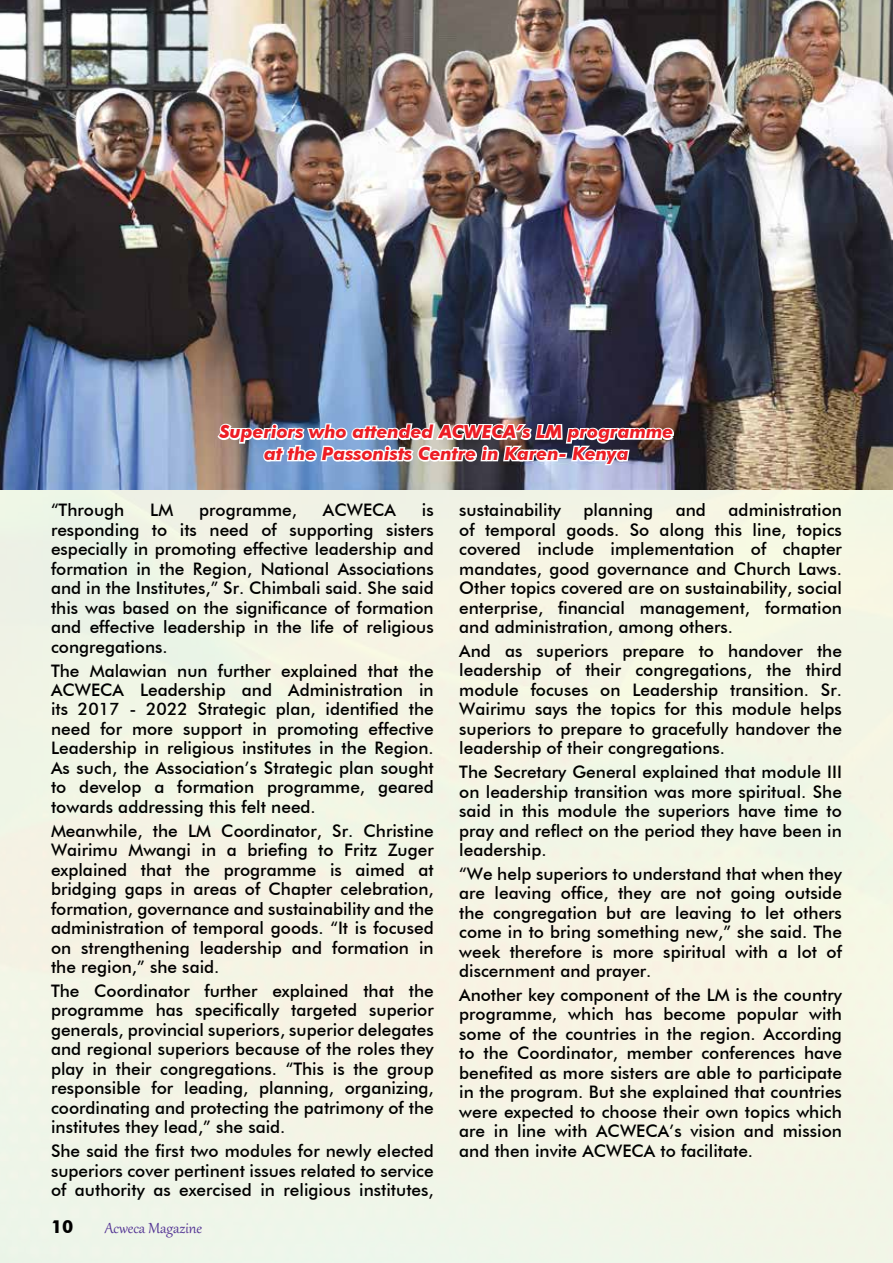
<style>
.page{position:relative;width:893px;height:1263px;background:#fff}
.page>*{position:absolute;margin:0;border:0;box-sizing:border-box;transform-origin:0 0}
.t1{font:italic 700 18px/21.6px "Futura BT";color:#ed1d24;text-align:center}
.t2{font:18px "Gabriola";color:#513293}
.t3{font:700 18px "Futura BT";color:#000}
.t4{font:500 17.25px/19.5px "Futura BT";color:#000;text-align:justify}
</style>
<div class="page">
<div style="left:0;top:489px;width:893px;height:774px;background:#f4f5e5"></div>
<img style="left:0;top:0;width:893px;height:489px">
<img style="left:215px;top:397px;width:460px;height:86px">
<p class="t1" style="left:220px;top:421px;width:455px">Superiors who attended ACWECA’s LM programme at the Passonists Centre in Karen- Kenya</p>
<p class="t4" style="left:51px;top:500px;width:75px">“Through</p>
<p class="t4" style="left:150px;top:500px;width:24px">LM</p>
<p class="t4" style="left:199px;top:500px;width:99px">programme,</p>
<p class="t4" style="left:323px;top:500px;width:74px">ACWECA</p>
<p class="t4" style="left:51px;top:500px;width:384px;text-indent:371px">is responding to its need of supporting sisters especially in promoting effective leadership and formation in the Region, National Associations and in the Institutes,” Sr. Chimbali said. She said this was based on the significance of formation and effective leadership in the life of religious congregations.</p>
<p class="t4" style="left:51px;top:660px;width:384px">The Malawian nun further explained that the ACWECA Leadership and Administration in its 2017 - 2022 Strategic plan, identified the need for more support in promoting effective Leadership in religious institutes in the Region.<br>As such, the Association’s Strategic plan sought to develop a formation programme, geared towards addressing this felt need.</p>
<p class="t4" style="left:51px;top:821px;width:384px">Meanwhile, the LM Coordinator, Sr. Christine Wairimu Mwangi in a briefing to Fritz Zuger explained that the programme is aimed at bridging gaps in areas of Chapter celebration, formation, governance and sustainability and the administration of temporal goods. “It is focused on strengthening leadership and formation in the region,” she said.</p>
<p class="t4" style="left:51px;top:981px;width:384px">The Coordinator further explained that the programme has specifically targeted superior generals, provincial superiors, superior delegates and regional superiors because of the roles they play in their congregations. “This is the group responsible for leading, planning, organizing, coordinating and protecting the patrimony of the institutes they lead,” she said.</p>
<p class="t4" style="left:51px;top:1141px;width:384px">She said the first two modules for newly elected superiors cover pertinent issues related to service of authority as exercised in religious institutes,</p>
<p class="t3" style="left:51px;top:1216px;width:24px">10</p>
<p class="t2" style="left:105px;top:1216px;width:99px">Acweca Magazine</p>
<p class="t4" style="left:459px;top:500px;width:384px;text-indent:269px">administration of temporal goods. So along this line, topics covered include implementation of chapter mandates, good governance and Church Laws.<br>Other topics covered are on sustainability, social enterprise, financial management, formation and administration, among others.</p>
<p class="t4" style="left:459px;top:641px;width:384px">And as superiors prepare to handover the leadership of their congregations, the third module focuses on Leadership transition. Sr.<br>Wairimu says the topics for this module helps superiors to prepare to gracefully handover the leadership of their congregations.</p>
<p class="t4" style="left:459px;top:762px;width:384px">The Secretary General explained that module III on leadership transition was more spiritual. She said in this module the superiors have time to pray and reflect on the period they have been in leadership.</p>
<p class="t4" style="left:459px;top:864px;width:384px">“We help superiors to understand that when they are leaving office, they are not going outside the congregation but are leaving to let others come in to bring something new,” she said. The week therefore is more spiritual with a lot of discernment and prayer.</p>
<p class="t4" style="left:459px;top:985px;width:384px">Another key component of the LM is the country programme, which has become popular with some of the countries in the region. According to the Coordinator, member conferences have benefited as more sisters are able to participate in the program. But she explained that countries were expected to choose their own topics which are in line with ACWECA’s vision and mission and then invite ACWECA to facilitate.</p>
<p class="t4" style="left:459px;top:500px;width:103px">sustainability</p>
<p class="t4" style="left:584px;top:500px;width:71px">planning</p>
<p class="t4" style="left:676px;top:500px;width:32px">and</p>
</div>
